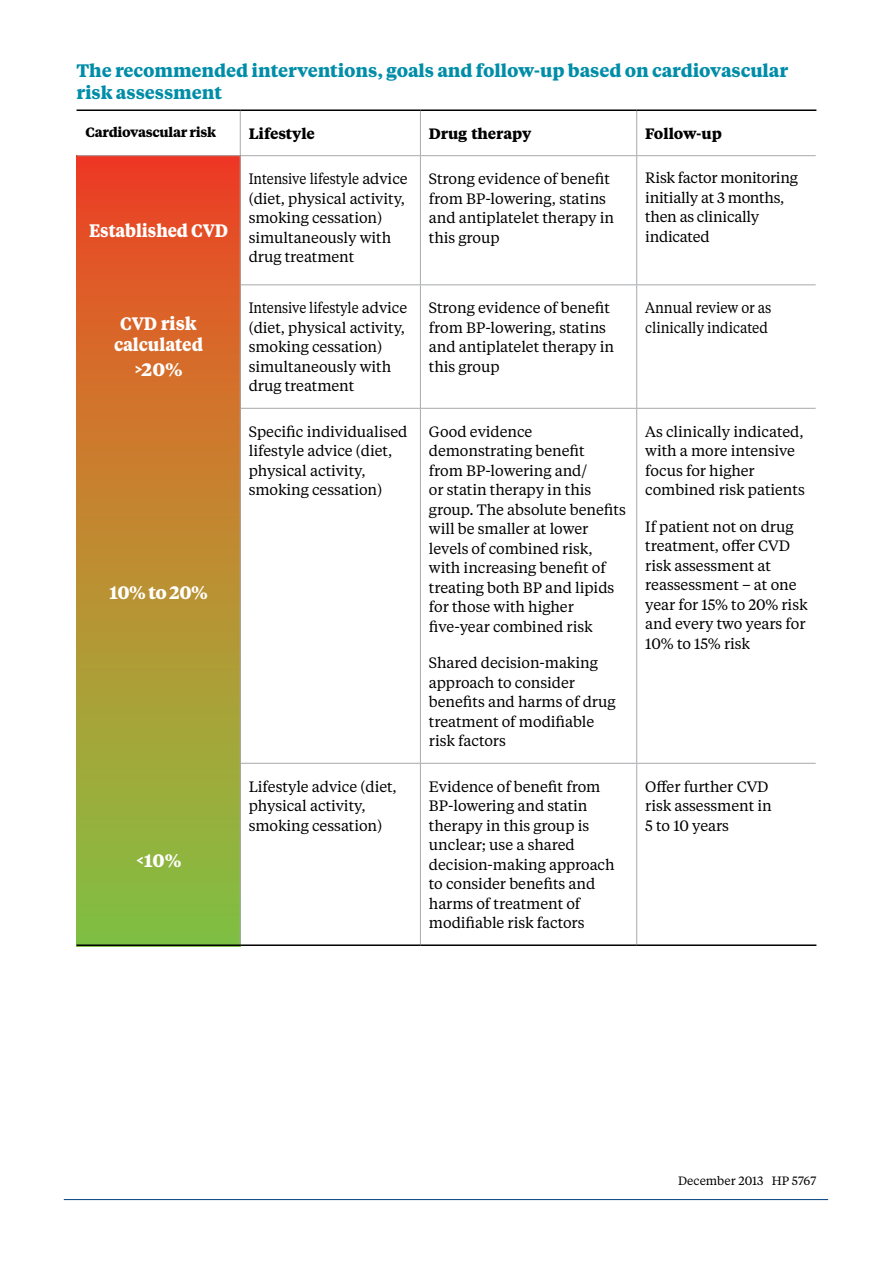
<style>
.page{position:relative;width:893px;height:1263px;background:#fff}
.page>*{position:absolute;margin:0;border:0;box-sizing:border-box;transform-origin:0 0}
.t1{font:700 18px/21.8px "Tiempos Text";letter-spacing:-.005em;color:#008da8}
.t2{font:700 18px/21px "Tiempos Text";letter-spacing:-.005em;color:#fff;text-align:center;scale:.92 1}
.t3{font:700 18px "Tiempos Text";letter-spacing:-.005em;color:#fff}
.t4{font:700 18px "Tiempos Text";letter-spacing:-.005em;color:#fff;scale:1.05 1}
.t5{font:15px/19.5px "Tiempos Text";letter-spacing:-.005em;color:#000}
.t6{font:15px/19.5px "Tiempos Text";letter-spacing:-.005em;color:#000;scale:.89 1}
.t7{font:15px/19.5px "Tiempos Text";letter-spacing:-.005em;color:#000;scale:.92 1}
.t8{font:700 15px "Tiempos Text";letter-spacing:-.005em;color:#000}
.t9{font:700 13.5px "Tiempos Text";letter-spacing:-.02em;color:#000}
.t10{font:12px "Tiempos Text";color:#000}
</style>
<div class="page">
<div style="left:77px;top:155px;width:163px;height:791px;background:linear-gradient(to bottom,#f24622,#85c842)"></div>
<hr style="left:64px;top:1199px;width:764px;height:1px;background:#003e7e">
<hr style="left:240px;top:156px;width:1px;height:128px;background:#a7a9ac">
<hr style="left:420px;top:156px;width:1px;height:128px;background:#a7a9ac">
<hr style="left:636px;top:156px;width:1px;height:128px;background:#a7a9ac">
<hr style="left:240px;top:284px;width:180px;height:1px;background:#a7a9ac">
<hr style="left:240px;top:285px;width:1px;height:123px;background:#a7a9ac">
<hr style="left:420px;top:284px;width:217px;height:1px;background:#a7a9ac">
<hr style="left:420px;top:285px;width:1px;height:123px;background:#a7a9ac">
<hr style="left:637px;top:284px;width:179px;height:1px;background:#a7a9ac">
<hr style="left:636px;top:285px;width:1px;height:123px;background:#a7a9ac">
<hr style="left:240px;top:408px;width:180px;height:1px;background:#a7a9ac">
<hr style="left:240px;top:409px;width:1px;height:354px;background:#a7a9ac">
<hr style="left:420px;top:408px;width:217px;height:1px;background:#a7a9ac">
<hr style="left:420px;top:409px;width:1px;height:354px;background:#a7a9ac">
<hr style="left:637px;top:408px;width:179px;height:1px;background:#a7a9ac">
<hr style="left:636px;top:409px;width:1px;height:354px;background:#a7a9ac">
<hr style="left:77px;top:109px;width:163px;height:2px;background:#000">
<hr style="left:240px;top:109px;width:180px;height:2px;background:#000">
<hr style="left:420px;top:109px;width:217px;height:2px;background:#000">
<hr style="left:637px;top:109px;width:179px;height:2px;background:#000">
<hr style="left:240px;top:111px;width:1px;height:44px;background:#a7a9ac">
<hr style="left:420px;top:111px;width:1px;height:44px;background:#a7a9ac">
<hr style="left:636px;top:111px;width:1px;height:44px;background:#a7a9ac">
<hr style="left:77px;top:155px;width:163px;height:1px;background:#a7a9ac">
<hr style="left:240px;top:155px;width:180px;height:1px;background:#a7a9ac">
<hr style="left:420px;top:155px;width:217px;height:1px;background:#a7a9ac">
<hr style="left:637px;top:155px;width:179px;height:1px;background:#a7a9ac">
<hr style="left:240px;top:763px;width:180px;height:1px;background:#a7a9ac">
<hr style="left:240px;top:764px;width:1px;height:180px;background:#a7a9ac">
<hr style="left:420px;top:763px;width:217px;height:1px;background:#a7a9ac">
<hr style="left:420px;top:764px;width:1px;height:180px;background:#a7a9ac">
<hr style="left:637px;top:763px;width:179px;height:1px;background:#a7a9ac">
<hr style="left:636px;top:764px;width:1px;height:180px;background:#a7a9ac">
<hr style="left:77px;top:944px;width:163px;height:2px;background:#000">
<hr style="left:240px;top:944px;width:180px;height:2px;background:#000">
<hr style="left:420px;top:944px;width:217px;height:2px;background:#000">
<hr style="left:637px;top:944px;width:179px;height:2px;background:#000">
<p class="t1" style="left:77px;top:59px;width:713px">The recommended interventions, goals and follow-up based on cardiovascular risk assessment</p>
<p class="t9" style="left:85px;top:122px;width:132px">Cardiovascular risk</p>
<p class="t8" style="left:249px;top:123px;width:68px">Lifestyle</p>
<p class="t8" style="left:429px;top:123px;width:104px">Drug therapy</p>
<p class="t8" style="left:645px;top:123px;width:78px">Follow-up</p>
<p class="t2" style="left:89px;top:219px;width:153px">Established CVD</p>
<p class="t2" style="left:114px;top:312px;width:98px">CVD risk calculated</p>
<p class="t4" style="left:135px;top:357px;width:47px">&gt;20%</p>
<p class="t3" style="left:109px;top:580px;width:100px">10% to 20%</p>
<p class="t3" style="left:136px;top:847px;width:47px">&lt;10%</p>
<p class="t6" style="left:249px;top:168px;width:180px">Intensive lifestyle advice (diet, physical activity, smoking cessation) simultaneously with drug treatment</p>
<p class="t5" style="left:429px;top:168px;width:187px">Strong evidence of benefit from BP-lowering, statins and antiplatelet therapy in this group</p>
<p class="t5" style="left:645px;top:168px;width:154px">Risk factor monitoring initially at 3 months, then as clinically indicated</p>
<p class="t6" style="left:249px;top:298px;width:180px">Intensive lifestyle advice (diet, physical activity, smoking cessation) simultaneously with drug treatment</p>
<p class="t5" style="left:429px;top:298px;width:187px">Strong evidence of benefit from BP-lowering, statins and antiplatelet therapy in this group</p>
<p class="t7" style="left:645px;top:298px;width:139px">Annual review or as clinically indicated</p>
<p class="t5" style="left:249px;top:421px;width:160px">Specific individualised lifestyle advice (diet, physical activity, smoking cessation)</p>
<p class="t5" style="left:429px;top:421px;width:198px">Good evidence demonstrating benefit<br>from BP-lowering and/<br>or statin therapy in this group. The absolute benefits will be smaller at lower levels of combined risk, with increasing benefit of treating both BP and lipids for those with higher five-year combined risk</p>
<p class="t5" style="left:429px;top:652px;width:188px">Shared decision-making approach to consider benefits and harms of drug treatment of modifiable risk factors</p>
<p class="t5" style="left:645px;top:421px;width:161px">As clinically indicated, with a more intensive focus for higher combined risk patients</p>
<p class="t5" style="left:645px;top:516px;width:164px">If patient not on drug treatment, offer CVD risk assessment at reassessment – at one year for 15% to 20% risk and every two years for<br>10% to 15% risk</p>
<p class="t5" style="left:249px;top:776px;width:150px">Lifestyle advice (diet, physical activity, smoking cessation)</p>
<p class="t5" style="left:429px;top:776px;width:187px">Evidence of benefit from<br>BP-lowering and statin therapy in this group is unclear; use a shared decision-making approach to consider benefits and harms of treatment of modifiable risk factors</p>
<p class="t5" style="left:645px;top:776px;width:128px">Offer further CVD risk assessment in<br>5 to 10 years</p>
<p class="t10" style="left:678px;top:1172px;width:140px">December 2013 HP 5767</p>
</div>
